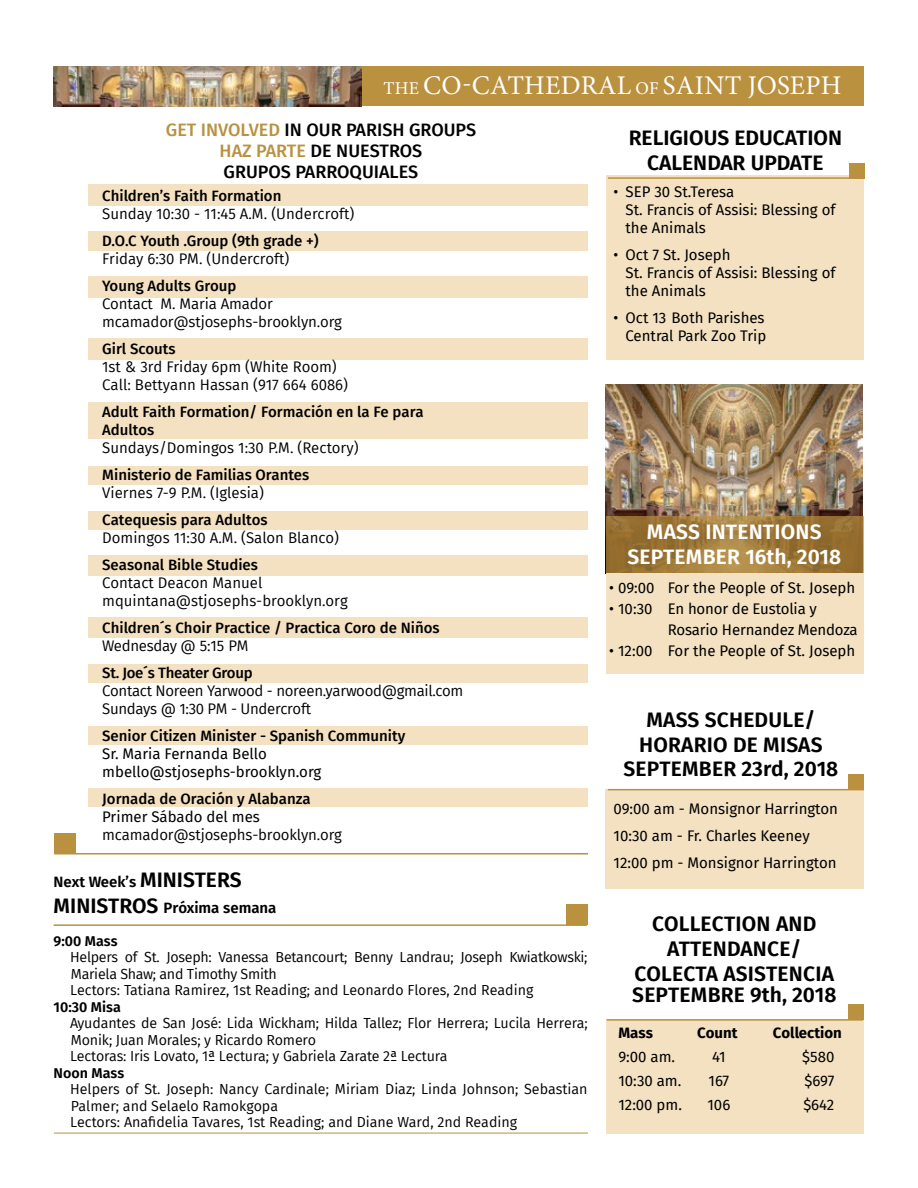
<style>
.page{position:relative;width:918px;height:1188px;background:#fff}
.page>*{position:absolute;margin:0;border:0;box-sizing:border-box;transform-origin:0 0}
.t1{font:27px "Minion Pro";letter-spacing:.01em;color:#fff}
.t2{font:600 21px/25.2px "Fira Sans";letter-spacing:.01em;color:#000;text-align:center}
.t3{font:600 21px/25.2px "Fira Sans";letter-spacing:.01em;color:#fff;text-align:center}
.t4{font:500 18px/21px "Fira Sans";color:#000;text-align:center}
.t5{font:15px/18px "Fira Sans";color:#000}
.t6{font:15px/18px "Fira Sans";letter-spacing:-.01em;color:#000}
.t7{font:500 15px/18px "Fira Sans";color:#000}
.t8{font:600 15px/25.2px "Fira Sans";color:#000}
.t9{font:500 15px "Fira Sans";letter-spacing:-.02em;color:#000}
.t10{font:700 15px "Fira Sans";color:#000}
.t11{font:14.25px/16.5px "Fira Sans";letter-spacing:-.01em;color:#000}
.t12{font:600 14.25px "Fira Sans";color:#000}
.s1{font-size:18px}
.s2{color:#b9913f}
.s3{font-size:21px}
</style>
<div class="page">
<img style="left:605px;top:384px;width:257px;height:189px">
<div style="left:606px;top:789px;width:258px;height:99px;background:#f3e1c2"></div>
<div style="left:607px;top:1019px;width:257px;height:115px;background:#f3e1c2"></div>
<hr style="left:608px;top:789px;width:256px;height:1px;background:#b9913f">
<hr style="left:607px;top:1019px;width:256px;height:2px;background:#b9913f">
<div style="left:848px;top:774px;width:16px;height:16px;background:#b9913f"></div>
<div style="left:848px;top:1004px;width:16px;height:16px;background:#b9913f"></div>
<div style="left:606px;top:573px;width:257px;height:100px;background:#f3e1c2"></div>
<svg style="left:606px;top:516px;width:257px;height:57px;background:#9d7737"></svg>
<div style="left:606px;top:175px;width:257px;height:185px;background:#f3e1c2"></div>
<hr style="left:608px;top:177px;width:256px;height:2px;background:#b9913f">
<div style="left:849px;top:163px;width:16px;height:16px;background:#b9913f"></div>
<hr style="left:54px;top:924px;width:533px;height:2px;background:#b9913f">
<hr style="left:54px;top:1133px;width:534px;height:1px;background:#b9913f">
<div style="left:566px;top:905px;width:22px;height:20px;background:#b9913f"></div>
<div style="left:88px;top:466px;width:500px;height:18px;background:#f3e1c2"></div>
<div style="left:88px;top:511px;width:500px;height:19px;background:#f3e1c2"></div>
<div style="left:88px;top:403px;width:500px;height:36px;background:#f3e1c2"></div>
<div style="left:88px;top:184px;width:500px;height:22px;background:#f3e1c2"></div>
<div style="left:88px;top:231px;width:500px;height:20px;background:#f3e1c2"></div>
<div style="left:88px;top:276px;width:500px;height:22px;background:#f3e1c2"></div>
<div style="left:88px;top:338px;width:500px;height:22px;background:#f3e1c2"></div>
<div style="left:88px;top:664px;width:500px;height:19px;background:#f3e1c2"></div>
<div style="left:88px;top:726px;width:500px;height:19px;background:#f3e1c2"></div>
<div style="left:88px;top:788px;width:500px;height:19px;background:#f3e1c2"></div>
<div style="left:88px;top:617px;width:500px;height:21px;background:#f3e1c2"></div>
<div style="left:88px;top:556px;width:500px;height:20px;background:#f3e1c2"></div>
<hr style="left:54px;top:853px;width:534px;height:2px;background:#b9913f">
<div style="left:54px;top:833px;width:22px;height:20px;background:#b9913f"></div>
<div style="left:56px;top:67px;width:808px;height:39px;background:#b9913f"></div>
<img style="left:53px;top:67px;width:308px;height:39px">
<hr style="left:917px;top:85px;width:1px;height:58px;background:#b9913f">
<h1 class="t1" style="left:383px;top:67px;width:460px"><span class="s1">THE</span> CO-CATHEDRAL <span class="s1">OF</span> SAINT JOSEPH</h1>
<p class="t4" style="left:166px;top:118px;width:312px"><span class="s2">GET INVOLVED</span> IN OUR PARISH GROUPS<br><span class="s2">HAZ PARTE</span> DE NUESTROS<br>GRUPOS PARROQUIALES</p>
<p class="t7" style="left:102px;top:186px;width:181px">Children’s Faith Formation</p>
<p class="t6" style="left:102px;top:205px;width:254px">Sunday 10:30 - 11:45 A.M. (Undercroft)</p>
<p class="t7" style="left:102px;top:231px;width:218px">D.O.C Youth .Group (9th grade +)</p>
<p class="t6" style="left:102px;top:250px;width:189px">Friday 6:30 PM. (Undercroft)</p>
<p class="t7" style="left:102px;top:276px;width:136px">Young Adults Group</p>
<p class="t6" style="left:102px;top:295px;width:241px">Contact M. Maria Amador mcamador@stjosephs-brooklyn.org</p>
<p class="t7" style="left:102px;top:339px;width:75px">Girl Scouts</p>
<p class="t6" style="left:102px;top:358px;width:247px">1st &amp; 3rd Friday 6pm (White Room)<br>Call: Bettyann Hassan (917 664 6086)</p>
<p class="t7" style="left:102px;top:402px;width:323px">Adult Faith Formation/ Formación en la Fe para<br>Adultos</p>
<p class="t6" style="left:102px;top:439px;width:258px">Sundays/Domingos 1:30 P.M. (Rectory)</p>
<p class="t7" style="left:102px;top:465px;width:209px">Ministerio de Familias Orantes</p>
<p class="t6" style="left:102px;top:484px;width:163px">Viernes 7-9 P.M. (Iglesia)</p>
<p class="t7" style="left:102px;top:510px;width:167px">Catequesis para Adultos</p>
<p class="t6" style="left:102px;top:529px;width:238px">Domingos 11:30 A.M. (Salon Blanco)</p>
<p class="t7" style="left:102px;top:555px;width:157px">Seasonal Bible Studies</p>
<p class="t6" style="left:102px;top:574px;width:247px">Contact Deacon Manuel mquintana@stjosephs-brooklyn.org</p>
<p class="t7" style="left:102px;top:618px;width:339px">Children´s Choir Practice / Practica Coro de Niños</p>
<p class="t6" style="left:102px;top:637px;width:148px">Wednesday @ 5:15 PM</p>
<p class="t9" style="left:102px;top:661px;width:152px">St. Joe´s Theater Group</p>
<p class="t6" style="left:102px;top:682px;width:363px">Contact Noreen Yarwood - noreen.yarwood@gmail.com<br>Sundays @ 1:30 PM - Undercroft</p>
<p class="t7" style="left:102px;top:726px;width:305px">Senior Citizen Minister - Spanish Community</p>
<p class="t5" style="left:102px;top:745px;width:221px">Sr. Maria Fernanda Bello mbello@stjosephs-brooklyn.org</p>
<p class="t7" style="left:102px;top:789px;width:210px">Jornada de Oración y Alabanza</p>
<p class="t5" style="left:102px;top:808px;width:159px">Primer Sábado del mes</p>
<p class="t6" style="left:102px;top:826px;width:241px">mcamador@stjosephs-brooklyn.org</p>
<p class="t8" style="left:54px;top:869px;width:224px">Next Week’s <span class="s3">MINISTERS<br>MINISTROS</span> Próxima semana</p>
<p class="t12" style="left:54px;top:929px;width:66px">9:00 Mass</p>
<p class="t11" style="left:70px;top:949px;width:519px">Helpers of St. Joseph: Vanessa Betancourt; Benny Landrau; Joseph Kwiatkowski;<br>Mariela Shaw; and Timothy Smith<br>Lectors: Tatiana Ramirez, 1st Reading; and Leonardo Flores, 2nd Reading</p>
<p class="t12" style="left:54px;top:995px;width:69px">10:30 Misa</p>
<p class="t11" style="left:70px;top:1015px;width:519px">Ayudantes de San José: Lida Wickham; Hilda Tallez; Flor Herrera; Lucila Herrera;<br>Monik; Juan Morales; y Ricardo Romero<br>Lectoras: Iris Lovato, 1ª Lectura; y Gabriela Zarate 2ª Lectura</p>
<p class="t12" style="left:54px;top:1061px;width:72px">Noon Mass</p>
<p class="t11" style="left:70px;top:1081px;width:519px">Helpers of St. Joseph: Nancy Cardinale; Miriam Diaz; Linda Johnson; Sebastian<br>Palmer; and Selaelo Ramokgopa<br>Lectors: Anafidelia Tavares, 1st Reading; and Diane Ward, 2nd Reading</p>
<h2 class="t2" style="left:629px;top:124px;width:215px">RELIGIOUS EDUCATION<br>CALENDAR UPDATE</h2>
<p class="t5" style="left:626px;top:183px;width:211px;text-indent:-12px">• SEP 30 St.Teresa<br>St. Francis of Assisi: Blessing of the Animals</p>
<p class="t5" style="left:626px;top:246px;width:211px;text-indent:-12px">• Oct 7 St. Joseph<br>St. Francis of Assisi: Blessing of the Animals</p>
<p class="t5" style="left:614px;top:309px;width:154px;text-align:right">• Oct 13 Both Parishes<br>Central Park Zoo Trip</p>
<h2 class="t3" style="left:627px;top:518px;width:215px">MASS INTENTIONS<br>SEPTEMBER 16th, 2018</h2>
<p class="t5" style="left:609px;top:579px;width:247px">• 09:00 For the People of St. Joseph</p>
<p class="t5" style="left:668px;top:598px;width:192px;line-height:21px;text-indent:-58px">• 10:30 En honor de Eustolia y<br>Rosario Hernandez Mendoza</p>
<p class="t5" style="left:609px;top:642px;width:247px">• 12:00 For the People of St. Joseph</p>
<h2 class="t2" style="left:639px;top:706px;width:185px">MASS SCHEDULE/<br>HORARIO DE MISAS</h2>
<h2 class="t2" style="left:624px;top:755px;width:216px">SEPTEMBER 23rd, 2018</h2>
<p class="t5" style="left:614px;top:794px;width:226px;line-height:27px">09:00 am - Monsignor Harrington<br>10:30 am - Fr. Charles Keeney<br>12:00 pm - Monsignor Harrington</p>
<h2 class="t2" style="left:635px;top:910px;width:201px">COLLECTION AND<br>ATTENDANCE/<br>COLECTA ASISTENCIA</h2>
<h2 class="t2" style="left:632px;top:981px;width:206px">SEPTEMBRE 9th, 2018</h2>
<p class="t10" style="left:618px;top:1021px;width:36px">Mass</p>
<p class="t10" style="left:697px;top:1021px;width:42px">Count</p>
<p class="t10" style="left:773px;top:1021px;width:70px">Collection</p>
<p class="t5" style="left:618px;top:1048px;width:58px">9:00 am.</p>
<p class="t5" style="left:712px;top:1048px;width:15px">41</p>
<p class="t5" style="left:802px;top:1048px;width:34px">$580</p>
<p class="t5" style="left:618px;top:1072px;width:65px">10:30 am.</p>
<p class="t5" style="left:709px;top:1072px;width:22px">167</p>
<p class="t5" style="left:804px;top:1072px;width:32px">$697</p>
<p class="t5" style="left:618px;top:1096px;width:65px">12:00 pm.</p>
<p class="t5" style="left:707px;top:1096px;width:24px">106</p>
<p class="t5" style="left:803px;top:1096px;width:33px">$642</p>
</div>
